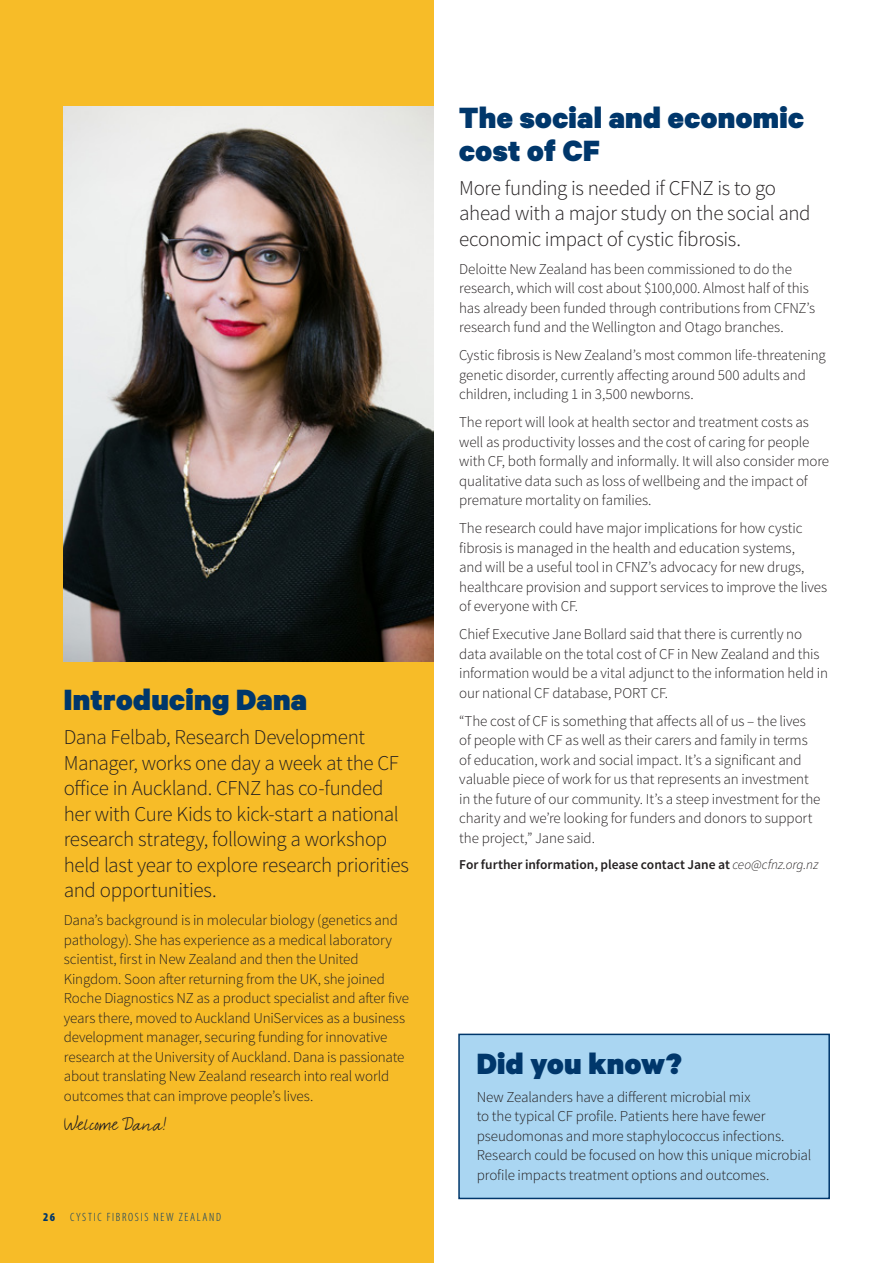
<style>
.page{position:relative;width:893px;height:1263px;background:#fff}
.page>*{position:absolute;margin:0;border:0;box-sizing:border-box;transform-origin:0 0}
.HEAD{font:900 33px/33px "Calibre";letter-spacing:.01em;color:#00376b}
.BODY_Intro{font:300 21px/25.5px "Source Sans Pro";letter-spacing:-.02em;color:#231f20}
.Monolo_12pt{font:19.5px "Manolo Handwriting";color:#231f20}
.BODY{font:300 15px/19.5px "Source Sans Pro";letter-spacing:-.01em;color:#231f20}
.BODY_credit{font:600 13.5px "Source Sans Pro";color:#231f20}
.t1{font:300 condensed 12px "Myriad Pro";letter-spacing:.14em;color:#00376b}
.s1{font-weight:900}
.s2{font-weight:300;font-style:italic}
</style>
<div class="page">
<div style="left:0;top:0;width:434px;height:1263px;background:#f7bc28"></div>
<img style="left:64px;top:106px;width:370px;height:555px">
<div style="left:459px;top:1034px;width:370px;height:164px;background:#aad6f2"></div>
<div style="left:458px;top:1034px;width:372px;height:165px;border:2px solid #00376b"></div>
<p class="HEAD" style="left:64px;top:682px;width:245px">Introducing Dana</p>
<p class="BODY_Intro" style="left:64px;top:724px;width:347px">Dana Felbab, Research Development Manager, works one day a week at the CF office in Auckland. CFNZ has co-funded her with Cure Kids to kick-start a national research strategy, following a workshop held last year to explore research priorities and opportunities.</p>
<p class="BODY" style="left:64px;top:910px;width:347px">Dana’s background is in molecular biology (genetics and pathology). She has experience as a medical laboratory scientist, first in New Zealand and then the United Kingdom. Soon after returning from the UK, she joined Roche Diagnostics NZ as a product specialist and after five years there, moved to Auckland UniServices as a business development manager, securing funding for innovative research at the University of Auckland. Dana is passionate about translating New Zealand research into real world outcomes that can improve people’s lives.</p>
<p class="Monolo_12pt" style="left:64px;top:1112px;width:103px">Welcome Dana!</p>
<p class="t1" style="left:43px;top:1210px;width:180px"><span class="s1">26</span> CYSTIC FIBROSIS NEW ZEALAND</p>
<p class="HEAD" style="left:459px;top:100px;width:346px">The social and economic cost of CF</p>
<p class="BODY_Intro" style="left:459px;top:175px;width:353px">More funding is needed if CFNZ is to go ahead with a major study on the social and economic impact of cystic fibrosis.</p>
<p class="BODY" style="left:459px;top:259px;width:358px">Deloitte New Zealand has been commissioned to do the research, which will cost about $100,000. Almost half of this has already been funded through contributions from CFNZ’s research fund and the Wellington and Otago branches.</p>
<p class="BODY" style="left:459px;top:346px;width:368px">Cystic fibrosis is New Zealand’s most common life-threatening genetic disorder, currently affecting around 500 adults and children, including 1 in 3,500 newborns.</p>
<p class="BODY" style="left:459px;top:413px;width:371px">The report will look at health sector and treatment costs as well as productivity losses and the cost of caring for people with CF, both formally and informally. It will also consider more qualitative data such as loss of wellbeing and the impact of premature mortality on families.</p>
<p class="BODY" style="left:459px;top:519px;width:369px">The research could have major implications for how cystic fibrosis is managed in the health and education systems,<br>and will be a useful tool in CFNZ’s advocacy for new drugs, healthcare provision and support services to improve the lives of everyone with CF.</p>
<p class="BODY" style="left:459px;top:625px;width:370px">Chief Executive Jane Bollard said that there is currently no data available on the total cost of CF in New Zealand and this information would be a vital adjunct to the information held in our national CF database, PORT CF.</p>
<p class="BODY" style="left:459px;top:711px;width:363px">“The cost of CF is something that affects all of us – the lives of people with CF as well as their carers and family in terms of education, work and social impact. It’s a significant and valuable piece of work for us that represents an investment in the future of our community. It’s a steep investment for the charity and we’re looking for funders and donors to support the project,” Jane said.</p>
<p class="BODY_credit" style="left:459px;top:856px;width:361px">For further information, please contact Jane at <span class="s2">ceo@cfnz.org.nz</span></p>
<p class="HEAD" style="left:477px;top:1046px;width:207px">Did you know?</p>
<p class="BODY" style="left:477px;top:1087px;width:336px">New Zealanders have a different microbial mix<br>to the typical CF profile. Patients here have fewer pseudomonas and more staphylococcus infections.<br>Research could be focused on how this unique microbial profile impacts treatment options and outcomes.</p>
</div>
